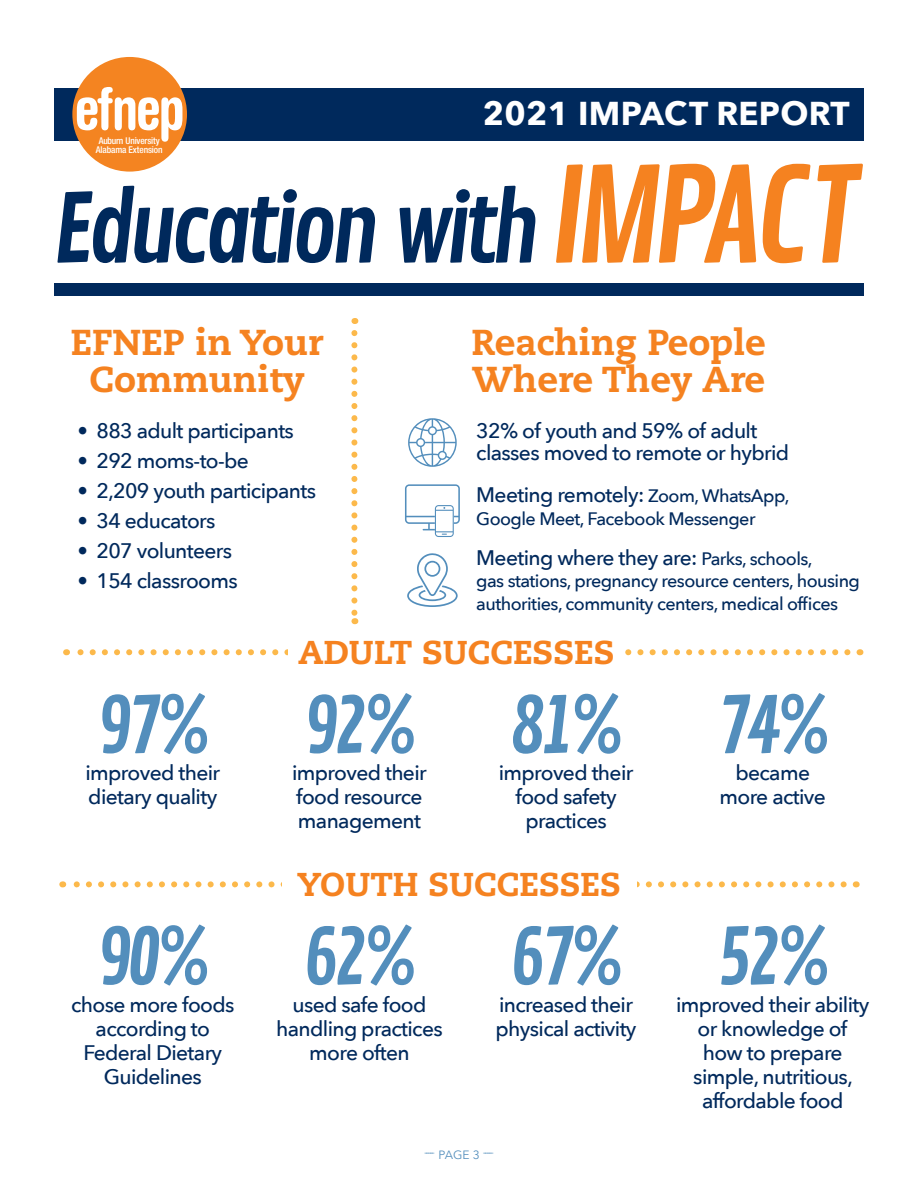
<style>
.page{position:relative;width:918px;height:1188px;background:#fff}
.page>*{position:absolute;margin:0;border:0;box-sizing:border-box;transform-origin:0 0}
.t1{font:93px "Contrail One";letter-spacing:-.07em;color:#00295c}
.t2{font:75px "Contrail One";letter-spacing:-.07em;color:#538ebc}
.t3{font:700 condensed 58.2px "Helvetica Rounded LT Std";letter-spacing:-.04em;color:#fff}
.t4{font:800 36px/37.8px "Caecilia LT Std";color:#f58220;text-align:center}
.t5{font:800 33px "Caecilia LT Std";color:#f58220}
.t6{font:700 33px "Avenir Next";letter-spacing:.01em;color:#fff}
.t7{font:500 21px/24px "Avenir Next";letter-spacing:-.03em;color:#00295c;text-align:center}
.t8{font:500 18px/22.5px "Avenir Next";letter-spacing:-.03em;color:#00295c}
.t9{font:12px "Avenir Next";color:#538ebc}
.t10{font:500 condensed 9.3px/9.1px "Helvetica Neue LT Std";letter-spacing:-.01em;color:#fff;text-align:center}
.s1{font-size:129px;color:#f58220}
.s2{font-size:18px}
</style>
<div class="page">
<svg style="left:62px;top:881px;width:782px;height:6px"></svg>
<div style="left:282px;top:870px;width:354px;height:46px;background:#fff"></div>
<svg style="left:66px;top:649px;width:781px;height:6px"></svg>
<div style="left:54px;top:88px;width:810px;height:52px;background:#00295c"></div>
<div style="left:72px;top:57px;width:115px;height:115px;background:#f48421;border-radius:50%"></div>
<div style="left:54px;top:283px;width:810px;height:13px;background:#00295c"></div>
<svg style="left:351px;top:333px;width:6px;height:291px"></svg>
<div style="left:288px;top:638px;width:336px;height:57px;background:#fff"></div>
<svg style="left:405px;top:484px;width:55px;height:53px"></svg>
<svg style="left:407px;top:553px;width:51px;height:54px"></svg>
<svg style="left:408px;top:418px;width:49px;height:49px"></svg>
<h3 class="t3" style="left:75px;top:73px;width:112px">efnep</h3>
<h3 class="t6" style="left:483px;top:85px;width:368px">2021 IMPACT REPORT</h3>
<h1 class="t1" style="left:52px;top:174px;width:807px">Education with <span class="s1">IMPACT</span></h1>
<p class="t10" style="left:96px;top:136px;width:68px">Auburn University<br>Alabama Extension</p>
<h3 class="t4" style="left:71px;top:323px;width:254px">EFNEP in Your<br>Community</h3>
<p class="t7" style="left:77px;top:418px;width:218px">• 883 adult participants</p>
<p class="t7" style="left:77px;top:448px;width:173px">• 292 moms-to-be</p>
<p class="t7" style="left:77px;top:478px;width:240px">• 2,209 youth participants</p>
<p class="t7" style="left:77px;top:508px;width:140px">• 34 educators</p>
<p class="t7" style="left:77px;top:538px;width:156px">• 207 volunteers</p>
<p class="t7" style="left:77px;top:568px;width:162px">• 154 classrooms</p>
<h3 class="t4" style="left:472px;top:323px;width:296px;text-align:left">Reaching People<br>Where They Are</h3>
<p class="t7" style="left:476px;top:419px;width:315px;line-height:22.5px;text-align:left">32% of youth and 59% of adult classes moved to remote or hybrid</p>
<p class="t7" style="left:476px;top:482px;width:315px">Meeting remotely: <span class="s2">Zoom, WhatsApp,</span></p>
<p class="t8" style="left:476px;top:507px;width:281px">Google Meet, Facebook Messenger</p>
<p class="t7" style="left:476px;top:545px;width:338px">Meeting where they are: <span class="s2">Parks, schools,</span></p>
<p class="t8" style="left:476px;top:569px;width:385px">gas stations, pregnancy resource centers, housing authorities, community centers, medical offices</p>
<h2 class="t2" style="left:96px;top:682px;width:115px">97%</h2>
<p class="t7" style="left:85px;top:760px;width:136px;text-align:left">improved their dietary quality</p>
<h2 class="t2" style="left:96px;top:914px;width:115px">90%</h2>
<p class="t7" style="left:71px;top:992px;width:165px">chose more foods according to<br>Federal Dietary<br>Guidelines</p>
<h3 class="t5" style="left:298px;top:632px;width:318px">ADULT SUCCESSES</h3>
<h2 class="t2" style="left:303px;top:682px;width:115px">92%</h2>
<p class="t7" style="left:292px;top:760px;width:136px;text-align:left">improved their food resource management</p>
<h2 class="t2" style="left:509px;top:682px;width:115px">81%</h2>
<p class="t7" style="left:499px;top:760px;width:136px">improved their food safety practices</p>
<h3 class="t5" style="left:297px;top:864px;width:325px">YOUTH SUCCESSES</h3>
<h2 class="t2" style="left:303px;top:914px;width:115px">62%</h2>
<p class="t7" style="left:276px;top:992px;width:168px">used safe food handling practices more often</p>
<h2 class="t2" style="left:509px;top:914px;width:115px">67%</h2>
<p class="t7" style="left:496px;top:992px;width:142px;text-align:left">increased their physical activity</p>
<p class="t9" style="left:424px;top:1142px;width:71px">----- PA G E 3 -----</p>
<h2 class="t2" style="left:716px;top:682px;width:115px">74%</h2>
<p class="t7" style="left:720px;top:760px;width:108px">became more active</p>
<h2 class="t2" style="left:716px;top:914px;width:115px">52%</h2>
<p class="t7" style="left:676px;top:992px;width:195px">improved their ability or knowledge of how to prepare simple, nutritious, affordable food</p>
</div>
